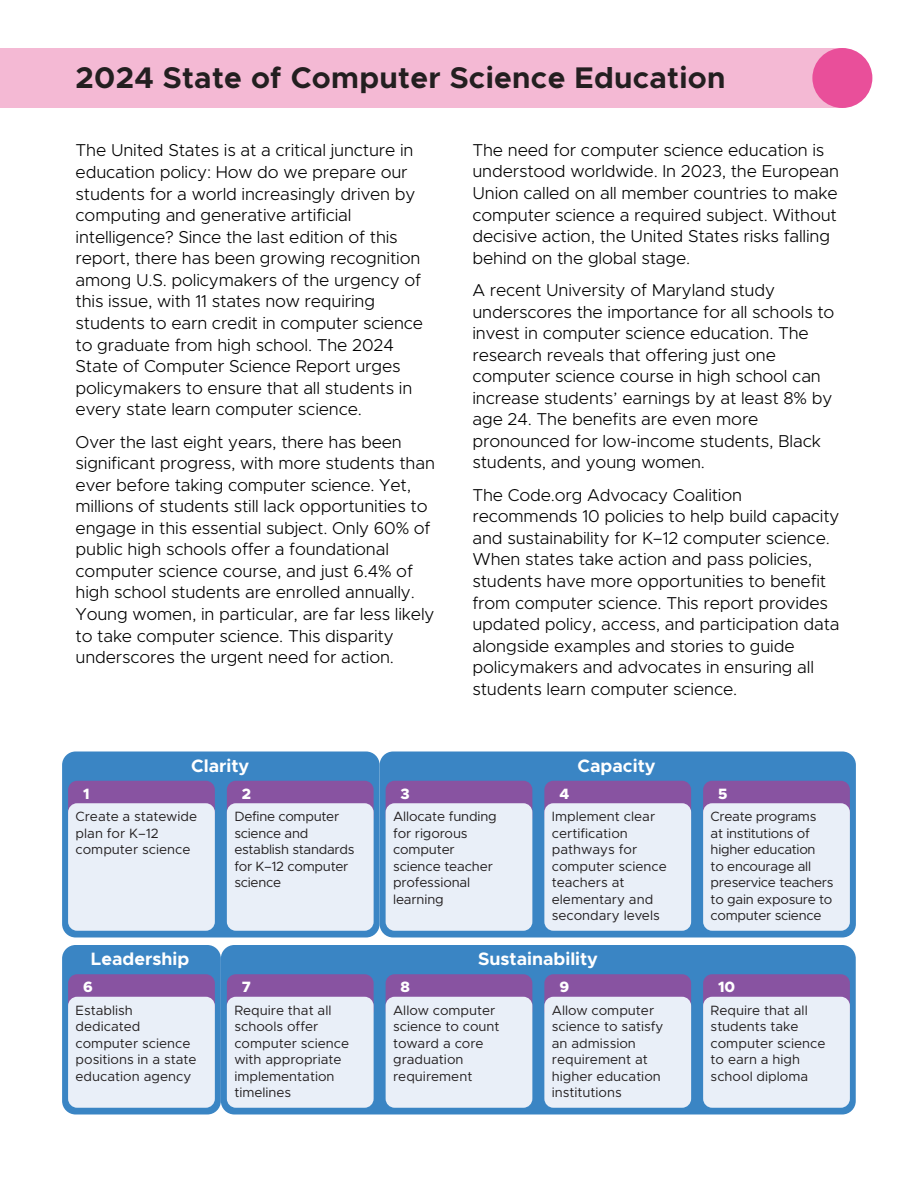
<style>
.page{position:relative;width:918px;height:1188px;background:#fff}
.page>*{position:absolute;margin:0;border:0;box-sizing:border-box;transform-origin:0 0}
.t1{font:700 30px "Metropolis";letter-spacing:.01em;color:#231f20}
.t2{font:700 18px "Metropolis";color:#fff}
.t3{font:300 17.25px/21.6px "Metropolis";letter-spacing:-.01em;color:#000}
.t4{font:800 15px "Metropolis";color:#fff}
.t5{font:13.5px/16.5px "Metropolis";color:#231f20}
.t6{font:13.5px/16.5px "Metropolis";letter-spacing:-.02em;color:#231f20}
</style>
<div class="page">
<div style="left:0;top:48px;width:842px;height:60px;background:#f4b9d4"></div>
<div style="left:812px;top:48px;width:60px;height:60px;background:#e94f9a;border-radius:50%"></div>
<div style="left:62px;top:752px;width:318px;height:186px;background:#3a85c4;border-radius:14px"></div>
<div style="left:62px;top:945px;width:159px;height:169px;background:#3a85c4;border-radius:14px"></div>
<div style="left:221px;top:945px;width:635px;height:169px;background:#3a85c4;border-radius:14px"></div>
<div style="left:380px;top:752px;width:476px;height:186px;background:#3a85c4;border-radius:14px"></div>
<div style="left:68px;top:781px;width:147px;height:45px;background:#8853a1;border-radius:9px"></div>
<div style="left:68px;top:974px;width:147px;height:45px;background:#8853a1;border-radius:9px"></div>
<div style="left:227px;top:781px;width:147px;height:45px;background:#8853a1;border-radius:9px"></div>
<div style="left:227px;top:974px;width:147px;height:45px;background:#8853a1;border-radius:9px"></div>
<div style="left:386px;top:781px;width:146px;height:45px;background:#8853a1;border-radius:9px"></div>
<div style="left:386px;top:974px;width:146px;height:45px;background:#8853a1;border-radius:9px"></div>
<div style="left:544px;top:781px;width:147px;height:45px;background:#8853a1;border-radius:9px"></div>
<div style="left:544px;top:974px;width:147px;height:45px;background:#8853a1;border-radius:9px"></div>
<div style="left:703px;top:781px;width:147px;height:45px;background:#8853a1;border-radius:9px"></div>
<div style="left:703px;top:974px;width:147px;height:45px;background:#8853a1;border-radius:9px"></div>
<div style="left:68px;top:803px;width:147px;height:128px;background:#e9eff8;border-radius:9px"></div>
<div style="left:68px;top:997px;width:147px;height:111px;background:#e9eff8;border-radius:9px"></div>
<div style="left:227px;top:803px;width:147px;height:128px;background:#e9eff8;border-radius:9px"></div>
<div style="left:227px;top:997px;width:147px;height:111px;background:#e9eff8;border-radius:9px"></div>
<div style="left:386px;top:803px;width:146px;height:128px;background:#e9eff8;border-radius:9px"></div>
<div style="left:386px;top:997px;width:146px;height:111px;background:#e9eff8;border-radius:9px"></div>
<div style="left:544px;top:803px;width:147px;height:128px;background:#e9eff8;border-radius:9px"></div>
<div style="left:544px;top:997px;width:147px;height:111px;background:#e9eff8;border-radius:9px"></div>
<div style="left:703px;top:803px;width:147px;height:128px;background:#e9eff8;border-radius:9px"></div>
<div style="left:703px;top:997px;width:147px;height:111px;background:#e9eff8;border-radius:9px"></div>
<h1 class="t1" style="left:76px;top:58px;width:652px">2024 State of Computer Science Education</h1>
<p class="t3" style="left:76px;top:140px;width:349px">The United States is at a critical juncture in education policy: How do we prepare our students for a world increasingly driven by computing and generative artificial intelligence? Since the last edition of this report, there has been growing recognition among U.S. policymakers of the urgency of this issue, with 11 states now requiring students to earn credit in computer science to graduate from high school. The 2024<br>State of Computer Science Report urges policymakers to ensure that all students in every state learn computer science.</p>
<p class="t3" style="left:76px;top:431px;width:361px">Over the last eight years, there has been significant progress, with more students than ever before taking computer science. Yet, millions of students still lack opportunities to engage in this essential subject. Only 60% of public high schools offer a foundational computer science course, and just 6.4% of high school students are enrolled annually.<br>Young women, in particular, are far less likely to take computer science. This disparity underscores the urgent need for action.</p>
<p class="t3" style="left:472px;top:139px;width:368px">The need for computer science education is understood worldwide. In 2023, the European Union called on all member countries to make computer science a required subject. Without decisive action, the United States risks falling behind on the global stage.</p>
<p class="t3" style="left:472px;top:279px;width:364px">A recent University of Maryland study underscores the importance for all schools to invest in computer science education. The research reveals that offering just one computer science course in high school can increase students’ earnings by at least 8% by age 24. The benefits are even more pronounced for low-income students, Black students, and young women.</p>
<p class="t3" style="left:472px;top:484px;width:369px">The Code.org Advocacy Coalition recommends 10 policies to help build capacity and sustainability for K–12 computer science.<br>When states take action and pass policies, students have more opportunities to benefit from computer science. This report provides updated policy, access, and participation data alongside examples and stories to guide policymakers and advocates in ensuring all students learn computer science.</p>
<p class="t2" style="left:191px;top:754px;width:60px">Clarity</p>
<p class="t2" style="left:578px;top:754px;width:80px">Capacity</p>
<p class="t4" style="left:83px;top:784px;width:8px">1</p>
<p class="t4" style="left:242px;top:784px;width:11px">2</p>
<p class="t4" style="left:401px;top:784px;width:11px">3</p>
<p class="t4" style="left:559px;top:784px;width:11px">4</p>
<p class="t4" style="left:718px;top:784px;width:11px">5</p>
<p class="t5" style="left:76px;top:809px;width:123px">Create a statewide plan for K–12 computer science</p>
<p class="t6" style="left:234px;top:809px;width:122px">Define computer science and establish standards for K–12 computer science</p>
<p class="t5" style="left:393px;top:809px;width:105px">Allocate funding for rigorous computer science teacher professional learning</p>
<p class="t5" style="left:552px;top:809px;width:116px">Implement clear certification pathways for computer science teachers at elementary and secondary levels</p>
<p class="t2" style="left:91px;top:948px;width:100px">Leadership</p>
<p class="t2" style="left:478px;top:948px;width:122px">Sustainability</p>
<p class="t4" style="left:83px;top:977px;width:11px">6</p>
<p class="t5" style="left:76px;top:1002px;width:123px">Establish dedicated computer science positions in a state education agency</p>
<p class="t4" style="left:242px;top:977px;width:11px">7</p>
<p class="t5" style="left:234px;top:1002px;width:116px">Require that all schools offer computer science with appropriate implementation timelines</p>
<p class="t4" style="left:401px;top:977px;width:11px">8</p>
<p class="t5" style="left:393px;top:1002px;width:108px">Allow computer science to count toward a core graduation requirement</p>
<p class="t4" style="left:559px;top:977px;width:11px">9</p>
<p class="t5" style="left:552px;top:1002px;width:113px">Allow computer science to satisfy an admission requirement at higher education institutions</p>
<p class="t6" style="left:711px;top:809px;width:124px">Create programs<br>at institutions of higher education<br>to encourage all preservice teachers to gain exposure to computer science</p>
<p class="t4" style="left:718px;top:977px;width:19px">10</p>
<p class="t5" style="left:711px;top:1002px;width:116px">Require that all students take computer science to earn a high school diploma</p>
</div>
